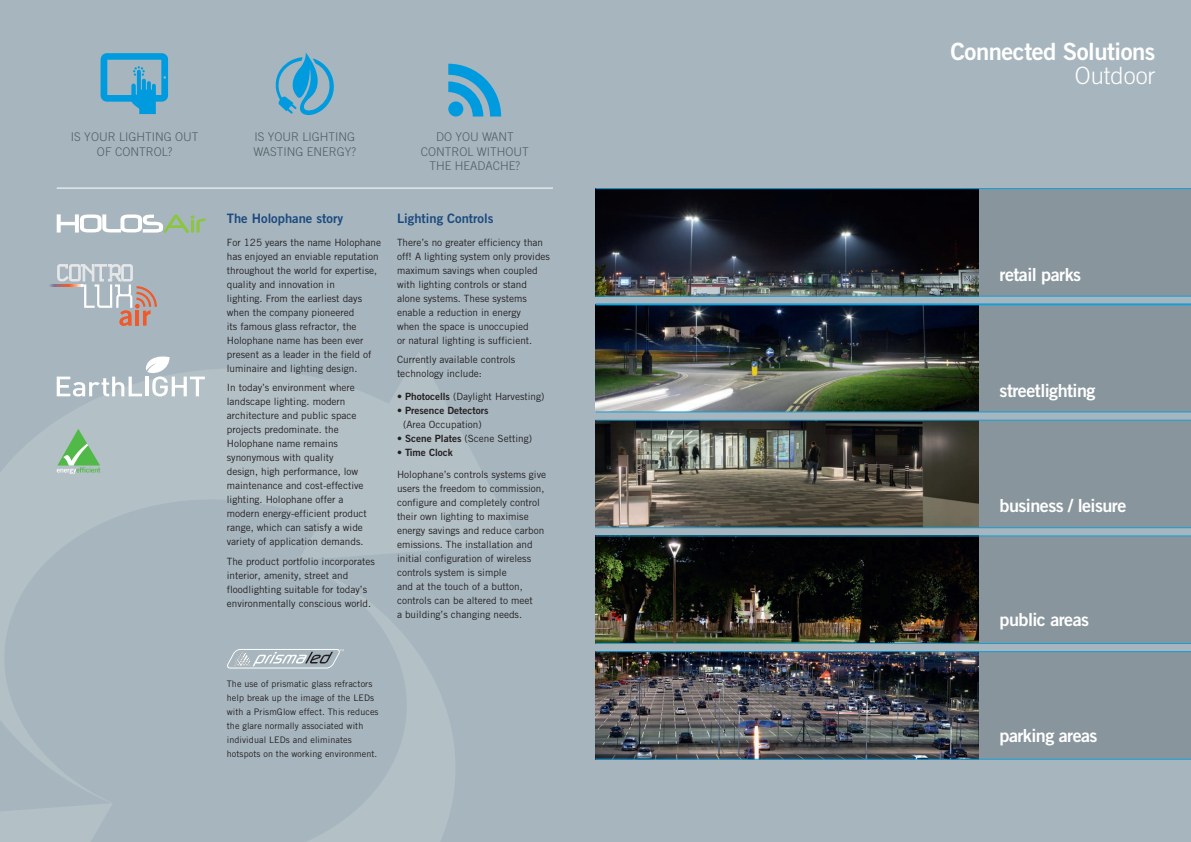
<style>
.page{position:relative;width:1191px;height:842px;background:#a7b6be}
.page>*{position:absolute;margin:0;border:0;box-sizing:border-box;transform-origin:0 0}
.t1{font:23.8px "Trade Gothic Bold Two";letter-spacing:-.02em;color:#fff}
.t2{font:300 23.8px "Trade Gothic";color:#fff}
.t3{font:18px "Trade Gothic Bold Two";letter-spacing:-.03em;color:#fff}
.t4{font:13px "Trade Gothic Bold Two";color:#1c4a7e}
.t5{font:300 12px "Trade Gothic";color:#525e65}
.t6{font:10px/14px "Trade Gothic";color:#231f20}
.t7{font:10px "Trade Gothic Bold Two";color:#231f20}
.t8{font:9px/14px "Trade Gothic";letter-spacing:.01em;color:#231f20}
.s1{font-family:"Trade Gothic Bold Two"}
</style>
<div class="page">
<div style="left:595px;top:189px;width:596px;height:107px;background:#88959d"></div>
<svg style="left:0;top:353px;width:520px;height:489px"></svg>
<svg style="left:227px;top:649px;width:117px;height:19px"></svg>
<svg style="left:101px;top:53px;width:67px;height:61px"></svg>
<svg style="left:448px;top:64px;width:53px;height:53px"></svg>
<div style="left:448px;top:101px;width:15px;height:16px;background:#009bde;border-radius:50%"></div>
<svg style="left:275px;top:53px;width:59px;height:62px"></svg>
<hr style="left:57px;top:188px;width:496px;height:1px;background:#fff">
<div style="left:595px;top:304px;width:596px;height:108px;background:#88959d"></div>
<div style="left:595px;top:420px;width:596px;height:108px;background:#88959d"></div>
<div style="left:595px;top:536px;width:596px;height:107px;background:#88959d"></div>
<div style="left:595px;top:652px;width:596px;height:107px;background:#88959d"></div>
<img style="left:595px;top:189px;width:383px;height:107px">
<img style="left:595px;top:305px;width:383px;height:106px">
<img style="left:595px;top:421px;width:383px;height:106px">
<img style="left:595px;top:536px;width:383px;height:107px">
<img style="left:595px;top:652px;width:383px;height:107px">
<hr style="left:595px;top:303px;width:596px;height:2px;background:#12a0db">
<hr style="left:595px;top:527px;width:596px;height:1px;background:#12a0db">
<svg style="left:57px;top:429px;width:43px;height:45px"></svg>
<hr style="left:595px;top:651px;width:596px;height:1px;background:#12a0db">
<hr style="left:595px;top:759px;width:596px;height:1px;background:#12a0db">
<hr style="left:595px;top:535px;width:596px;height:1px;background:#12a0db">
<hr style="left:595px;top:643px;width:596px;height:1px;background:#12a0db">
<hr style="left:595px;top:420px;width:596px;height:1px;background:#12a0db">
<hr style="left:595px;top:411px;width:596px;height:1px;background:#12a0db">
<hr style="left:595px;top:296px;width:596px;height:1px;background:#12a0db">
<hr style="left:595px;top:188px;width:596px;height:1px;background:#12a0db">
<svg style="left:57px;top:264px;width:100px;height:62px"></svg>
<svg style="left:50px;top:284px;width:32px;height:3px"></svg>
<svg style="left:57px;top:356px;width:148px;height:40px"></svg>
<svg style="left:57px;top:214px;width:149px;height:19px"></svg>
<p class="t5" style="left:71px;top:130px;width:129px">IS YOUR LIGHTING OUT</p>
<p class="t5" style="left:97px;top:144px;width:77px">OF CONTROL?</p>
<p class="t5" style="left:254px;top:130px;width:102px">IS YOUR LIGHTING</p>
<p class="t5" style="left:253px;top:144px;width:104px">WASTING ENERGY?</p>
<p class="t5" style="left:436px;top:130px;width:79px">DO YOU WANT</p>
<p class="t5" style="left:421px;top:144px;width:110px">CONTROL WITHOUT</p>
<p class="t5" style="left:429px;top:159px;width:92px">THE HEADACHE?</p>
<p class="t4" style="left:227px;top:210px;width:118px">The Holophane story</p>
<p class="t6" style="left:227px;top:235px;width:156px">For 125 years the name Holophane has enjoyed an enviable reputation throughout the world for expertise, quality and innovation in<br>lighting. From the earliest days when the company pioneered<br>its famous glass refractor, the<br>Holophane name has been ever present as a leader in the field of luminaire and lighting design.</p>
<p class="t6" style="left:227px;top:381px;width:141px">In today’s environment where landscape lighting. modern architecture and public space projects predominate. the<br>Holophane name remains synonymous with quality design, high performance, low maintenance and cost-effective lighting. Holophane offer a modern energy-efficient product range, which can satisfy a wide variety of application demands.</p>
<p class="t6" style="left:227px;top:554px;width:150px">The product portfolio incorporates interior, amenity, street and floodlighting suitable for today’s environmentally conscious world.</p>
<p class="t4" style="left:397px;top:210px;width:98px">Lighting Controls</p>
<p class="t6" style="left:397px;top:235px;width:155px">There’s no greater efficiency than off! A lighting system only provides maximum savings when coupled with lighting controls or stand alone systems. These systems enable a reduction in energy<br>when the space is unoccupied<br>or natural lighting is sufficient.</p>
<p class="t6" style="left:397px;top:353px;width:120px">Currently available controls technology include:</p>
<p class="t6" style="left:397px;top:389px;width:149px"><span class="s1">• Photocells</span> (Daylight Harvesting)</p>
<p class="t7" style="left:397px;top:404px;width:93px">• Presence Detectors</p>
<p class="t6" style="left:403px;top:417px;width:80px">(Area Occupation)</p>
<p class="t6" style="left:397px;top:431px;width:136px"><span class="s1">• Scene Plates</span> (Scene Setting)</p>
<p class="t7" style="left:397px;top:446px;width:57px">• Time Clock</p>
<p class="t6" style="left:397px;top:468px;width:151px">Holophane’s controls systems give users the freedom to commission, configure and completely control their own lighting to maximise energy savings and reduce carbon emissions. The installation and initial configuration of wireless controls system is simple<br>and at the touch of a button, controls can be altered to meet<br>a building’s changing needs.</p>
<p class="t8" style="left:227px;top:677px;width:153px">The use of prismatic glass refractors help break up the image of the LEDs with a PrismGlow effect. This reduces the glare normally associated with individual LEDs and eliminates hotspots on the working environment.</p>
<p class="t1" style="left:950px;top:37px;width:206px">Connected Solutions</p>
<p class="t2" style="left:1074px;top:61px;width:82px">Outdoor</p>
<p class="t3" style="left:999px;top:263px;width:83px">retail parks</p>
<p class="t3" style="left:999px;top:379px;width:97px">streetlighting</p>
<p class="t3" style="left:999px;top:495px;width:128px">business / leisure</p>
<p class="t3" style="left:999px;top:608px;width:91px">public areas</p>
<p class="t3" style="left:999px;top:724px;width:100px">parking areas</p>
</div>
